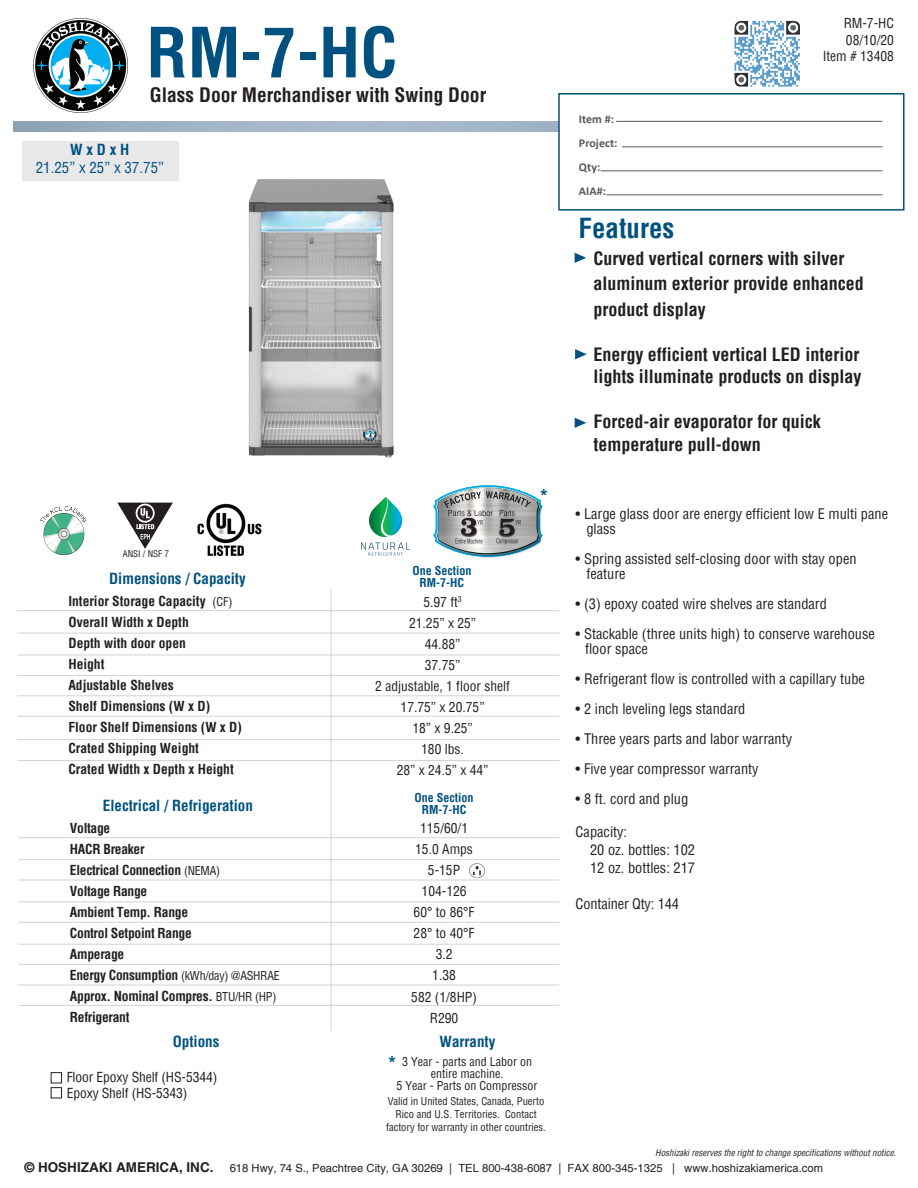
<style>
.page{position:relative;width:918px;height:1188px;background:#fff}
.page>*{position:absolute;margin:0;border:0;box-sizing:border-box;transform-origin:0 0}
.t1{font:700 condensed 67.5px "Helvetica";color:#015180}
.t2{font:700 condensed 27px "Helvetica";color:#015180}
.t3{font:700 condensed 19.5px "Helvetica";color:#231f20}
.t4{font:700 condensed 18px/25.5px "Helvetica";color:#231f20}
.t5{font:700 18px "Arial";color:#015180}
.t6{font:700 condensed 15px "Helvetica";color:#015180}
.t7{font:condensed 15px "Helvetica";color:#015180}
.t8{font:condensed 14.25px/15px "Helvetica";color:#231f20}
.t9{font:condensed 13.5px/21px "Helvetica";color:#231f20}
.t10{font:700 condensed 13.5px/21px "Helvetica";letter-spacing:-.02em;color:#231f20}
.t11{font:700 condensed 13.5px/21px "Helvetica";color:#231f20}
.t12{font:condensed 12px/12px "Helvetica";color:#231f20;text-align:center}
.t13{font:700 condensed 12px "Helvetica";color:#015180}
.t14{font:700 12px/24px "Calibri";color:#57585a}
.t15{font:11.25px "Helvetica";color:#231f20}
.t16{font:condensed 10.5px/12.6px "Helvetica";color:#231f20;text-align:center}
.t17{font:italic condensed 9px "Helvetica";color:#231f20}
.t18{font:condensed 9px "Helvetica";color:#231f20}
.s1{font-weight:400;font-size:12px}
.s2{font-weight:700;font-size:13.5px}
</style>
<div class="page">
<hr style="left:18px;top:964px;width:541px;height:1px;background:#d1d2d4">
<hr style="left:18px;top:944px;width:541px;height:1px;background:#d1d2d4">
<hr style="left:18px;top:922px;width:541px;height:1px;background:#d1d2d4">
<hr style="left:18px;top:902px;width:541px;height:1px;background:#d1d2d4">
<hr style="left:18px;top:880px;width:541px;height:1px;background:#d1d2d4">
<hr style="left:18px;top:859px;width:541px;height:1px;background:#d1d2d4">
<hr style="left:18px;top:837px;width:541px;height:1px;background:#d1d2d4">
<hr style="left:18px;top:985px;width:541px;height:1px;background:#d1d2d4">
<hr style="left:18px;top:1005px;width:541px;height:1px;background:#d1d2d4">
<svg style="left:33px;top:18px;width:95px;height:95px"></svg>
<img style="left:433px;top:485px;width:110px;height:72px">
<img style="left:40px;top:506px;width:47px;height:50px">
<div style="left:23px;top:141px;width:156px;height:40px;background:#e8e8e9"></div>
<svg style="left:575px;top:253px;width:11px;height:10px"></svg>
<hr style="left:17px;top:633px;width:542px;height:1px;background:#d1d2d4">
<hr style="left:17px;top:655px;width:542px;height:1px;background:#d1d2d4">
<hr style="left:17px;top:675px;width:542px;height:1px;background:#d1d2d4">
<hr style="left:17px;top:695px;width:542px;height:1px;background:#d1d2d4">
<hr style="left:17px;top:716px;width:542px;height:1px;background:#d1d2d4">
<hr style="left:17px;top:739px;width:542px;height:1px;background:#d1d2d4">
<hr style="left:331px;top:589px;width:1px;height:442px;background:#d1d2d4">
<img style="left:469px;top:863px;width:16px;height:15px">
<img style="left:248px;top:179px;width:146px;height:279px">
<svg style="left:117px;top:503px;width:56px;height:46px"></svg>
<svg style="left:575px;top:349px;width:12px;height:10px"></svg>
<svg style="left:575px;top:418px;width:11px;height:10px"></svg>
<hr style="left:17px;top:610px;width:542px;height:1px;background:#d1d2d4">
<div style="left:51px;top:1072px;width:11px;height:11px;border:1px solid #231f20"></div>
<div style="left:51px;top:1087px;width:11px;height:11px;border:1px solid #231f20"></div>
<hr style="left:17px;top:760px;width:542px;height:1px;background:#d1d2d4">
<img style="left:734px;top:20px;width:66px;height:67px">
<img style="left:197px;top:503px;width:65px;height:54px">
<svg style="left:361px;top:497px;width:49px;height:59px"></svg>
<div style="left:558px;top:93px;width:346px;height:118px;background:#fff;border:2px solid #015180"></div>
<hr style="left:616px;top:121px;width:266px;height:1px;background:#57585a">
<hr style="left:622px;top:146px;width:260px;height:1px;background:#57585a">
<hr style="left:600px;top:170px;width:282px;height:1px;background:#57585a">
<hr style="left:607px;top:194px;width:275px;height:1px;background:#57585a">
<h1 class="t1" style="left:146px;top:8px;width:253px">RM-7-HC</h1>
<h3 class="t3" style="left:150px;top:82px;width:338px">Glass Door Merchandiser with Swing Door</h3>
<p class="t6" style="left:70px;top:140px;width:61px">W x D x H</p>
<p class="t7" style="left:36px;top:158px;width:130px">21.25” x 25” x 37.75”</p>
<p class="t18" style="left:123px;top:548px;width:48px">ANSI / NSF 7</p>
<p class="t6" style="left:109px;top:569px;width:138px">Dimensions / Capacity</p>
<p class="t11" style="left:68px;top:590px;width:175px">Interior Storage Capacity <span class="s1">(CF)<br></span>Overall Width x Depth<br>Depth with door open<br>Height<br>Adjustable Shelves<br>Shelf Dimensions (W x D)<br>Floor Shelf Dimensions (W x D)<br>Crated Shipping Weight<br>Crated Width x Depth x Height</p>
<p class="t6" style="left:103px;top:795px;width:152px">Electrical / Refrigeration</p>
<p class="t10" style="left:70px;top:817px;width:211px">Voltage<br>HACR Breaker<br>Electrical Connection <span class="s1">(NEMA)<br></span>Voltage Range<br>Ambient Temp. Range<br>Control Setpoint Range<br>Amperage<br>Energy Consumption <span class="s1">(kWh/day) @ASHRAE<br></span>Approx. Nominal Compres. <span class="s1">BTU/HR (HP)<br></span>Refrigerant</p>
<p class="t6" style="left:173px;top:1032px;width:48px">Options</p>
<p class="t9" style="left:67px;top:1068px;width:152px;line-height:16.5px">Floor Epoxy Shelf (HS-5344)<br>Epoxy Shelf (HS-5343)</p>
<p class="t13" style="left:412px;top:563px;width:61px">One Section</p>
<p class="t13" style="left:420px;top:575px;width:46px">RM-7-HC</p>
<p class="t9" style="left:375px;top:591px;width:136px;text-align:center">5.97 ft<sup>3<br></sup>21.25” x 25”<br>44.88”<br>37.75”<br>2 adjustable, 1 floor shelf<br>17.75” x 20.75”<br>18” x 9.25”<br>180 lbs.<br>28” x 24.5” x 44”</p>
<p class="t13" style="left:414px;top:789px;width:61px">One Section</p>
<p class="t13" style="left:422px;top:802px;width:46px">RM-7-HC</p>
<p class="t9" style="left:411px;top:818px;width:67px;text-align:center">115/60/1<br>15.0 Amps<br>5-15P<br>104-126<br>60° to 86°F<br>28° to 40°F<br>3.2<br>1.38<br>582 (1/8HP)<br>R290</p>
<p class="t5" style="left:541px;top:483px;width:9px">*</p>
<p class="t6" style="left:440px;top:1032px;width:57px">Warranty</p>
<p class="t12" style="left:397px;top:1056px;width:142px">3 Year - parts and Labor on entire machine.<br>5 Year - Parts on Compressor</p>
<p class="t5" style="left:389px;top:1050px;width:9px">*</p>
<p class="t16" style="left:386px;top:1095px;width:161px">Valid in United States, Canada, Puerto<br>Rico and U.S. Territories. Contact factory for warranty in other countries.</p>
<p class="t9" style="left:844px;top:15px;width:52px;line-height:16.2px">RM-7-HC<br>08/10/20</p>
<p class="t14" style="left:579px;top:107px;width:40px">Item #:<br>Project:<br>Qty:<br>AIA#:</p>
<h2 class="t2" style="left:579px;top:210px;width:97px">Features</h2>
<p class="t9" style="left:823px;top:45px;width:73px">Item # 13408</p>
<p class="t4" style="left:593px;top:245px;width:272px">Curved vertical corners with silver aluminum exterior provide enhanced product display</p>
<p class="t4" style="left:593px;top:343px;width:270px;line-height:22.5px">Energy efficient vertical LED interior lights illuminate products on display</p>
<p class="t4" style="left:593px;top:410px;width:229px;line-height:22.5px">Forced-air evaporator for quick temperature pull-down</p>
<p class="t8" style="left:586px;top:506px;width:303px;text-indent:-11px">• Large glass door are energy efficient low E multi pane glass</p>
<p class="t8" style="left:586px;top:551px;width:272px;text-indent:-11px">• Spring assisted self-closing door with stay open feature</p>
<p class="t8" style="left:576px;top:596px;width:253px">• (3) epoxy coated wire shelves are standard</p>
<p class="t8" style="left:585px;top:626px;width:291px;text-indent:-9px">• Stackable (three units high) to conserve warehouse floor space</p>
<p class="t8" style="left:576px;top:671px;width:291px">• Refrigerant flow is controlled with a capillary tube</p>
<p class="t8" style="left:576px;top:701px;width:171px">• 2 inch leveling legs standard</p>
<p class="t8" style="left:576px;top:731px;width:218px">• Three years parts and labor warranty</p>
<p class="t8" style="left:576px;top:761px;width:185px">• Five year compressor warranty</p>
<p class="t8" style="left:576px;top:791px;width:114px">• 8 ft. cord and plug</p>
<p class="t8" style="left:590px;top:822px;width:107px;line-height:18px;text-indent:-14px">Capacity:<br>20 oz. bottles: 102<br>12 oz. bottles: 217</p>
<p class="t8" style="left:576px;top:896px;width:105px">Container Qty: 144</p>
<p class="t17" style="left:655px;top:1147px;width:242px">Hoshizaki reserves the right to change specifications without notice.</p>
<p class="t15" style="left:24px;top:1161px;width:800px"><span class="s2">© HOSHIZAKI AMERICA, INC.</span> 618 Hwy, 74 S., Peachtree City, GA 30269 | TEL 800-438-6087 | FAX 800-345-1325 | www.hoshizakiamerica.com</p>
</div>
